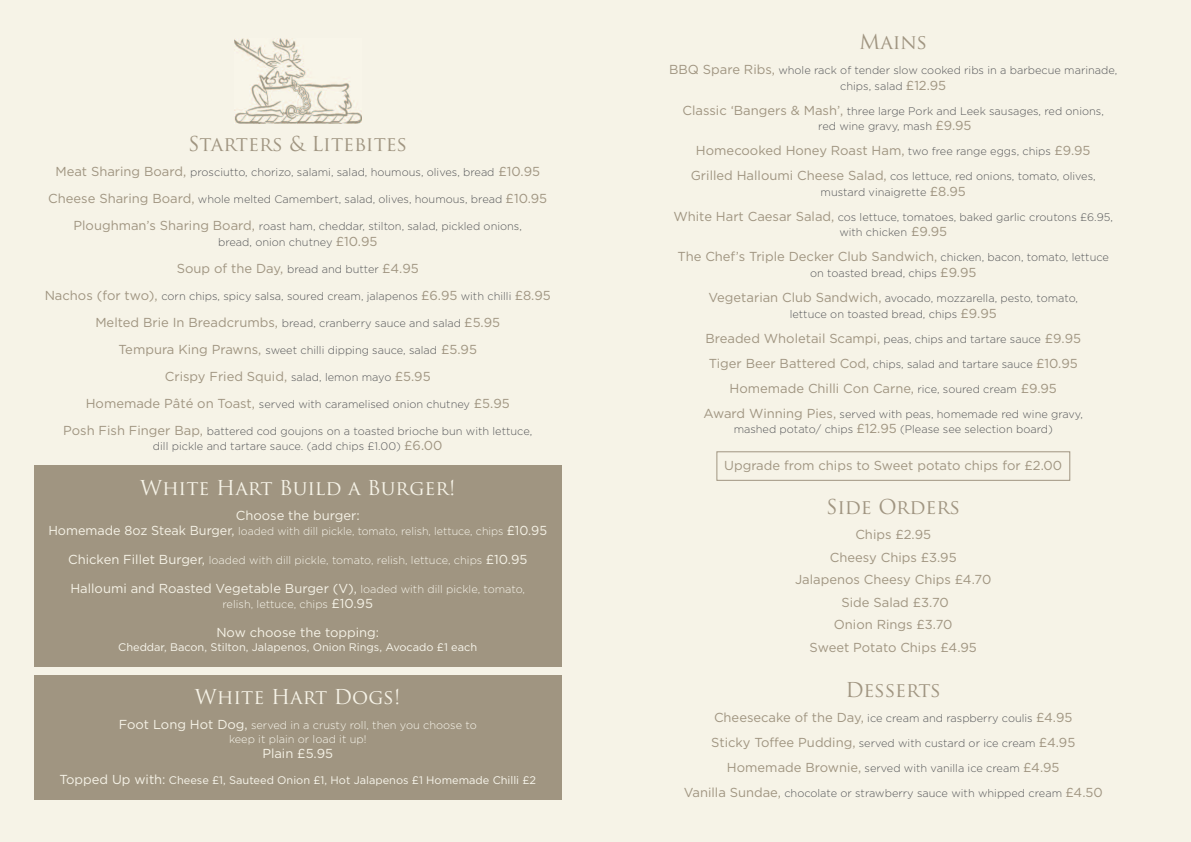
<style>
.page{position:relative;width:1191px;height:842px;background:#f6f3e7}
.page>*{position:absolute;margin:0;border:0;box-sizing:border-box;transform-origin:0 0}
.t1{font:20px "Trajan Pro";color:#a09581}
.t2{font:20px "Trajan Pro";color:#f6f3e7}
.t3{font:13px/22.6px "Gotham";color:#a09581;text-align:center}
.t4{font:13px "Gotham";color:#f6f3e7}
.t5{font:300 11px/15.6px "Gotham";color:#57585a;text-align:center}
.t6{font:300 11px/14px "Gotham";color:#f8f6ec;text-align:center}
.t7{font:11px "Gotham";color:#f8f6ec}
.s1{font-weight:400;font-size:13px;color:#a09581}
.s2{font-weight:300;font-size:11px;color:#57585a}
.s3{font-weight:400;font-size:13px;color:#f6f3e7}
.s4{font-weight:300;font-size:11px;color:#f8f6ec}
.s5{font-size:13px;color:#f6f3e7}
</style>
<div class="page">
<div style="left:34px;top:466px;width:527px;height:201px;background:#a09581"></div>
<div style="left:34px;top:675px;width:527px;height:125px;background:#a09581"></div>
<img style="left:235px;top:39px;width:126px;height:84px">
<div style="left:716px;top:451px;width:354px;height:30px;border:1px solid #a09581"></div>
<h1 class="t1" style="left:188px;top:136px;width:221px">Starters &amp; Litebites</h1>
<p class="t5" style="left:55px;top:164px;width:486px"><span class="s1">Meat Sharing Board,</span> prosciutto, chorizo, salami, salad, houmous, olives, bread <span class="s1">£10.95</span></p>
<p class="t5" style="left:48px;top:191px;width:500px"><span class="s1">Cheese Sharing Board,</span> whole melted Camembert, salad, olives, houmous, bread <span class="s1">£10.95</span></p>
<p class="t5" style="left:74px;top:218px;width:450px"><span class="s1">Ploughman’s Sharing Board,</span> roast ham, cheddar, stilton, salad, pickled onions, bread, onion chutney <span class="s1">£10.95</span></p>
<p class="t3" style="left:177px;top:257px;width:243px">Soup of the Day, <span class="s2">bread and butter</span> £4.95</p>
<p class="t5" style="left:45px;top:288px;width:507px"><span class="s1">Nachos (for two),</span> corn chips, spicy salsa, soured cream, jalapenos <span class="s1">£6.95</span> with chilli <span class="s1">£8.95</span></p>
<p class="t3" style="left:95px;top:311px;width:406px">Melted Brie In Breadcrumbs, <span class="s2">bread, cranberry sauce and salad</span> £5.95</p>
<p class="t5" style="left:118px;top:342px;width:360px"><span class="s1">Tempura King Prawns,</span> sweet chilli dipping sauce, salad <span class="s1">£5.95</span></p>
<p class="t3" style="left:165px;top:365px;width:267px">Crispy Fried Squid, <span class="s2">salad, lemon mayo</span> £5.95</p>
<p class="t5" style="left:86px;top:396px;width:425px"><span class="s1">Homemade Pâté on Toast,</span> served with caramelised onion chutney <span class="s1">£5.95</span></p>
<p class="t5" style="left:63px;top:423px;width:470px"><span class="s1">Posh Fish Finger Bap,</span> battered cod goujons on a toasted brioche bun with lettuce, dill pickle and tartare sauce. (add chips £1.00) <span class="s1">£6.00</span></p>
<h1 class="t2" style="left:140px;top:480px;width:317px">White Hart Build a Burger!</h1>
<p class="t4" style="left:236px;top:507px;width:125px">Choose the burger:</p>
<p class="t6" style="left:48px;top:524px;width:500px"><span class="s3">Homemade 8oz Steak Burger,</span> loaded with dill pickle, tomato, relish, lettuce, chips <span class="s3">£10.95</span></p>
<p class="t6" style="left:68px;top:553px;width:460px"><span class="s3">Chicken Fillet Burger,</span> loaded with dill pickle, tomato, relish, lettuce, chips <span class="s3">£10.95</span></p>
<p class="t4" style="left:70px;top:581px;width:456px">Halloumi and Roasted Vegetable Burger (V), <span class="s4">loaded with dill pickle, tomato,</span></p>
<p class="t6" style="left:222px;top:597px;width:152px">relish, lettuce, chips <span class="s3">£10.95</span></p>
<p class="t4" style="left:216px;top:625px;width:164px">Now choose the topping:</p>
<p class="t7" style="left:118px;top:641px;width:360px">Cheddar, Bacon, Stilton, Jalapenos, Onion Rings, Avocado £1 each</p>
<h1 class="t2" style="left:195px;top:689px;width:207px">White Hart Dogs!</h1>
<p class="t6" style="left:119px;top:718px;width:359px"><span class="s3">Foot Long Hot Dog,</span> served in a crusty roll, then you choose to keep it plain or load it up!</p>
<p class="t4" style="left:262px;top:746px;width:72px">Plain £5.95</p>
<p class="t7" style="left:59px;top:774px;width:478px"><span class="s5">Topped Up with:</span> Cheese £1, Sauteed Onion £1, Hot Jalapenos £1 Homemade Chilli £2</p>
<h1 class="t1" style="left:859px;top:34px;width:70px">Mains</h1>
<p class="t5" style="left:669px;top:62px;width:450px"><span class="s1">BBQ Spare Ribs,</span> whole rack of tender slow cooked ribs in a barbecue marinade, chips, salad <span class="s1">£12.95</span></p>
<p class="t5" style="left:682px;top:103px;width:423px"><span class="s1">Classic ‘Bangers &amp; Mash’,</span> three large Pork and Leek sausages, red onions, red wine gravy, mash <span class="s1">£9.95</span></p>
<p class="t3" style="left:696px;top:139px;width:396px">Homecooked Honey Roast Ham, <span class="s2">two free range eggs, chips</span> £9.95</p>
<p class="t5" style="left:691px;top:169px;width:406px"><span class="s1">Grilled Halloumi Cheese Salad,</span> cos lettuce, red onions, tomato, olives, mustard vinaigrette <span class="s1">£8.95</span></p>
<p class="t5" style="left:673px;top:209px;width:441px"><span class="s1">White Hart Caesar Salad,</span> cos lettuce, tomatoes, baked garlic croutons £6.95, with chicken <span class="s1">£9.95</span></p>
<p class="t3" style="left:677px;top:246px;width:433px">The Chef’s Triple Decker Club Sandwich, <span class="s2">chicken, bacon, tomato, lettuce</span></p>
<p class="t5" style="left:810px;top:265px;width:168px">on toasted bread, chips <span class="s1">£9.95</span></p>
<p class="t5" style="left:708px;top:290px;width:371px"><span class="s1">Vegetarian Club Sandwich,</span> avocado, mozzarella, pesto, tomato, lettuce on toasted bread, chips <span class="s1">£9.95</span></p>
<p class="t3" style="left:705px;top:326px;width:377px;line-height:25px">Breaded Wholetail Scampi, <span class="s2">peas, chips and tartare sauce</span> £9.95<br>Tiger Beer Battered Cod, <span class="s2">chips, salad and tartare sauce</span> £10.95<br>Homemade Chilli Con Carne, <span class="s2">rice, soured cream</span> £9.95</p>
<p class="t5" style="left:703px;top:406px;width:381px"><span class="s1">Award Winning Pies,</span> served with peas, homemade red wine gravy, mashed potato/ chips <span class="s1">£12.95</span> (Please see selection board)</p>
<p class="t3" style="left:724px;top:454px;width:339px">Upgrade from chips to Sweet potato chips for £2.00</p>
<h1 class="t1" style="left:826px;top:499px;width:136px">Side Orders</h1>
<p class="t3" style="left:795px;top:523px;width:198px">Chips £2.95<br>Cheesy Chips £3.95<br>Jalapenos Cheesy Chips £4.70<br>Side Salad £3.70<br>Onion Rings £3.70<br>Sweet Potato Chips £4.95</p>
<h1 class="t1" style="left:845px;top:682px;width:97px">Desserts</h1>
<p class="t5" style="left:714px;top:710px;width:360px"><span class="s1">Cheesecake of the Day,</span> ice cream and raspberry coulis <span class="s1">£4.95</span></p>
<p class="t5" style="left:711px;top:735px;width:365px"><span class="s1">Sticky Toffee Pudding,</span> served with custard or ice cream <span class="s1">£4.95</span></p>
<p class="t5" style="left:727px;top:760px;width:334px"><span class="s1">Homemade Brownie,</span> served with vanilla ice cream <span class="s1">£4.95</span></p>
<p class="t5" style="left:683px;top:785px;width:420px"><span class="s1">Vanilla Sundae,</span> chocolate or strawberry sauce with whipped cream <span class="s1">£4.50</span></p>
</div>
